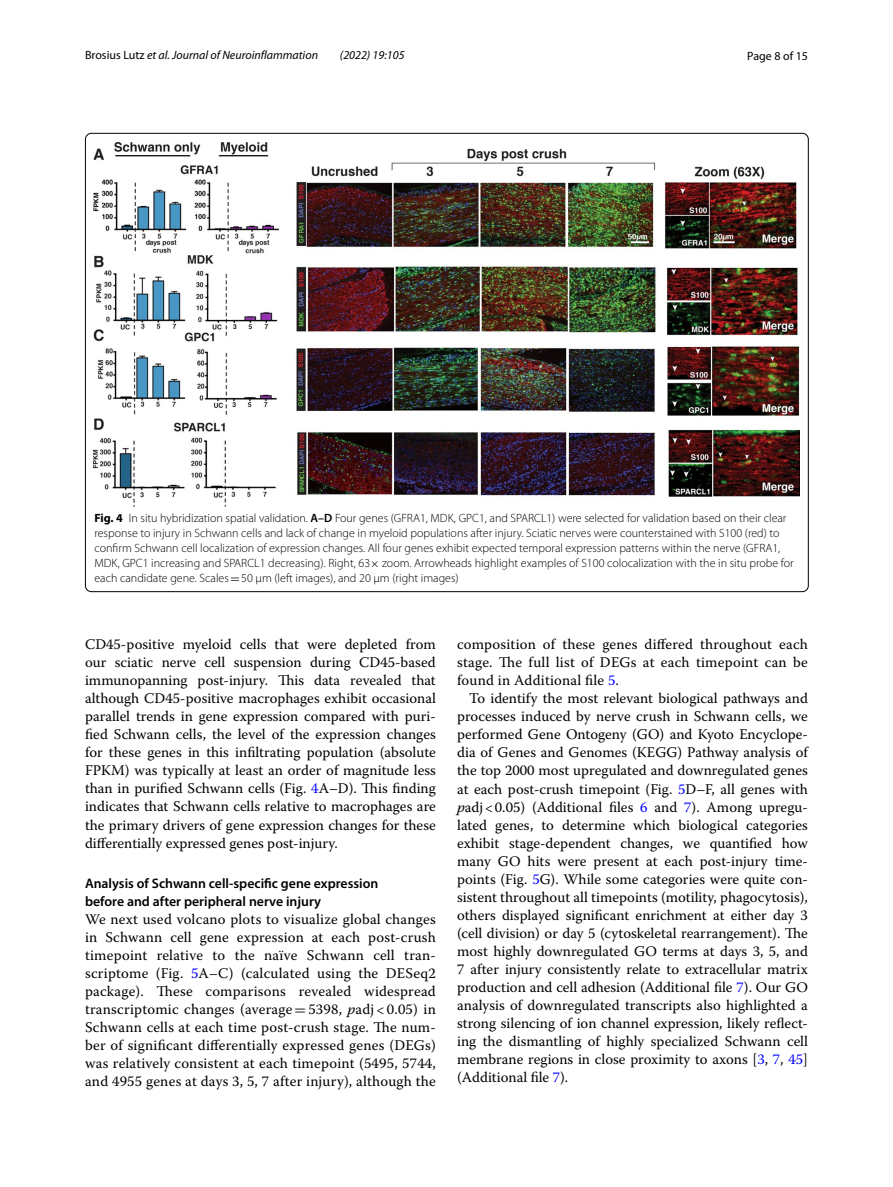
<style>
.page{position:relative;width:893px;height:1187px;background:#fff}
.page>*{position:absolute;margin:0;border:0;box-sizing:border-box;transform-origin:0 0}
.t1{font:14.7px/18px "Warnock Pro";letter-spacing:.005em;color:#000;text-align:justify}
.t2{font:600 13.8px/18px "Myriad Pro";color:#000}
.t3{font:300 12px/15px "Myriad Pro";color:#000}
.t4{font:italic 12px "Myriad Pro";color:#000}
.t5{font:12px "Myriad Pro";color:#000}
.s1{font-style:normal}
.s2{font-weight:700}
.s3{font-weight:600}
.s4{font-family:"MTSY";font-weight:400}
.s5{color:#00f}
.s6{font-family:"MTSY"}
.s7{font-style:italic}
</style>
<div class="page">
<img style="left:94px;top:142px;width:706px;height:364px">
<p class="t4" style="left:85px;top:48px;width:235px"><span class="s1">Brosius Lutz</span> et al. Journal of Neuroinflammation</p>
<p class="t4" style="left:340px;top:48px;width:66px">(2022) 19:105</p>
<p class="t5" style="left:747px;top:48px;width:62px">Page 8 of 15</p>
<p class="t3" style="left:94px;top:510px;width:701px"><span class="s2">Fig. 4</span> In situ hybridization spatial validation. <span class="s3">A–D</span> Four genes (GFRA1, MDK, GPC1, and SPARCL1) were selected for validation based on their clear response to injury in Schwann cells and lack of change in myeloid populations after injury. Sciatic nerves were counterstained with S100 (red) to confirm Schwann cell localization of expression changes. All four genes exhibit expected temporal expression patterns within the nerve (GFRA1, MDK, GPC1 increasing and SPARCL1 decreasing). Right, 63<span class="s4">×</span> zoom. Arrowheads highlight examples of S100 colocalization with the in situ probe for each candidate gene. Scales<span class="s4">=</span>50 μm (left images), and 20 μm (right images)</p>
<p class="t1" style="left:85px;top:635px;width:352px">CD45-positive myeloid cells that were depleted from our sciatic nerve cell suspension during CD45-based immunopanning post-injury. This data revealed that although CD45-positive macrophages exhibit occasional parallel trends in gene expression compared with puri&shy;fied Schwann cells, the level of the expression changes for these genes in this infiltrating population (absolute FPKM) was typically at least an order of magnitude less than in purified Schwann cells (Fig. <span class="s5">4</span>A–D). This finding indicates that Schwann cells relative to macrophages are the primary drivers of gene expression changes for these differentially expressed genes post-injury.</p>
<p class="t2" style="left:85px;top:874px;width:295px">Analysis of Schwann cell‑specific gene expression before and after peripheral nerve injury</p>
<p class="t1" style="left:85px;top:910px;width:352px">We next used volcano plots to visualize global changes in Schwann cell gene expression at each post-crush timepoint relative to the naïve Schwann cell tran&shy;scriptome (Fig. <span class="s5">5</span>A–C) (calculated using the DESeq2 package). These comparisons revealed widespread transcriptomic changes (average<span class="s6">=</span>5398, <span class="s7">p</span>adj &lt; 0.05) in Schwann cells at each time post-crush stage. The num&shy;ber of significant differentially expressed genes (DEGs) was relatively consistent at each timepoint (5495, 5744, and 4955 genes at days 3, 5, 7 after injury), although the</p>
<p class="t1" style="left:457px;top:635px;width:352px">composition of these genes differed throughout each stage. The full list of DEGs at each timepoint can be found in Additional file <span class="s5">5</span>.</p>
<p class="t1" style="left:457px;top:689px;width:352px;text-indent:12px">To identify the most relevant biological pathways and processes induced by nerve crush in Schwann cells, we performed Gene Ontogeny (GO) and Kyoto Encyclope&shy;dia of Genes and Genomes (KEGG) Pathway analysis of the top 2000 most upregulated and downregulated genes at each post-crush timepoint (Fig. <span class="s5">5</span>D–F, all genes with <span class="s7">p</span>adj&lt;0.05) (Additional files <span class="s5">6</span> and <span class="s5">7</span>). Among upregu&shy;lated genes, to determine which biological categories exhibit stage-dependent changes, we quantified how many GO hits were present at each post-injury time&shy;points (Fig. <span class="s5">5</span>G). While some categories were quite con&shy;sistent throughout all timepoints (motility, phagocytosis), others displayed significant enrichment at either day 3 (cell division) or day 5 (cytoskeletal rearrangement). The most highly downregulated GO terms at days 3, 5, and 7 after injury consistently relate to extracellular matrix production and cell adhesion (Additional file <span class="s5">7</span>). Our GO analysis of downregulated transcripts also highlighted a strong silencing of ion channel expression, likely reflect&shy;ing the dismantling of highly specialized Schwann cell membrane regions in close proximity to axons [<span class="s5">3</span>, <span class="s5">7</span>, <span class="s5">45</span>] (Additional file <span class="s5">7</span>).</p>
</div>
